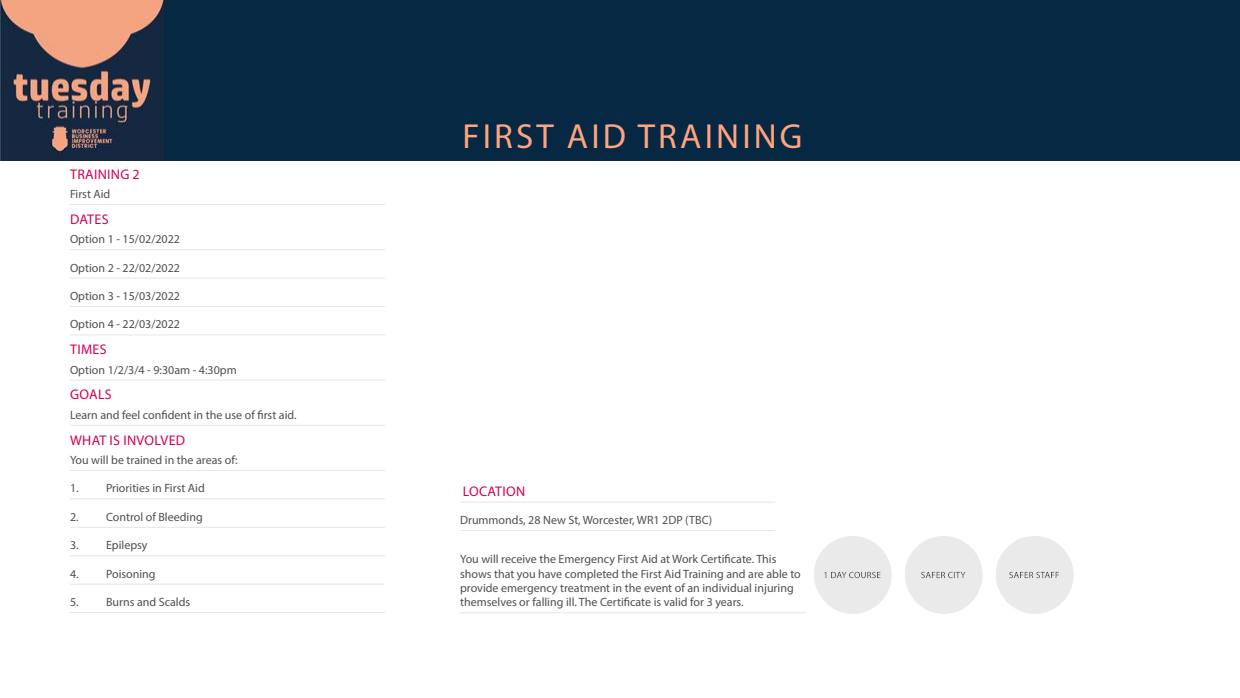
<style>
.page{position:relative;width:1240px;height:698px;background:#fff}
.page>*{position:absolute;margin:0;border:0;box-sizing:border-box;transform-origin:0 0}
.t1{font:34.9px "Myriad Pro";letter-spacing:.09em;color:#ffa47f}
.t2{font:14px "Myriad Pro";letter-spacing:.02em;color:#d40053}
.t3{font:12px/14.4px "Myriad Pro";color:#4f4f4f}
</style>
<div class="page">
<svg style="left:996px;top:536px;width:78px;height:78px;fill:#eaeaea"></svg>
<svg style="left:905px;top:536px;width:78px;height:78px;fill:#eaeaea"></svg>
<svg style="left:814px;top:536px;width:78px;height:78px;fill:#eaeaea"></svg>
<div style="left:0;top:0;width:1240px;height:160px;background:#062842"></div>
<hr style="left:70px;top:204px;width:315px;height:1px;background:#e6e5e8">
<hr style="left:70px;top:249px;width:315px;height:1px;background:#e6e5e8">
<hr style="left:70px;top:278px;width:315px;height:1px;background:#e6e5e8">
<hr style="left:70px;top:306px;width:315px;height:1px;background:#e6e5e8">
<hr style="left:70px;top:334px;width:315px;height:1px;background:#e6e5e8">
<hr style="left:70px;top:380px;width:315px;height:1px;background:#e6e5e8">
<hr style="left:70px;top:425px;width:315px;height:1px;background:#e6e5e8">
<hr style="left:70px;top:470px;width:315px;height:1px;background:#e6e5e8">
<hr style="left:70px;top:498px;width:315px;height:1px;background:#e6e5e8">
<hr style="left:70px;top:527px;width:315px;height:1px;background:#e6e5e8">
<hr style="left:70px;top:555px;width:315px;height:1px;background:#e6e5e8">
<hr style="left:70px;top:584px;width:315px;height:1px;background:#e6e5e8">
<hr style="left:70px;top:612px;width:315px;height:1px;background:#e6e5e8">
<img style="left:0;top:0;width:163px;height:160px">
<hr style="left:460px;top:612px;width:346px;height:1px;background:#e6e5e8">
<hr style="left:460px;top:502px;width:315px;height:1px;background:#e6e5e8">
<hr style="left:460px;top:530px;width:315px;height:1px;background:#e6e5e8">
<p class="t2" style="left:70px;top:165px;width:71px">TRAINING 2</p>
<p class="t3" style="left:70px;top:187px;width:42px">First Aid</p>
<p class="t2" style="left:70px;top:210px;width:40px">DATES</p>
<p class="t3" style="left:70px;top:232px;width:112px">Option 1 - 15/02/2022</p>
<p class="t3" style="left:70px;top:260px;width:112px">Option 2 - 22/02/2022</p>
<p class="t3" style="left:70px;top:289px;width:112px">Option 3 - 15/03/2022</p>
<p class="t3" style="left:70px;top:317px;width:112px">Option 4 - 22/03/2022</p>
<p class="t2" style="left:70px;top:341px;width:38px">TIMES</p>
<p class="t3" style="left:70px;top:362px;width:168px">Option 1/2/3/4 - 9:30am - 4:30pm</p>
<p class="t2" style="left:70px;top:386px;width:43px">GOALS</p>
<p class="t3" style="left:70px;top:407px;width:228px">Learn and feel confident in the use of first aid.</p>
<p class="t2" style="left:70px;top:431px;width:117px">WHAT IS INVOLVED</p>
<p class="t3" style="left:70px;top:453px;width:169px">You will be trained in the areas of:</p>
<p class="t3" style="left:70px;top:481px;width:136px">1. Priorities in First Aid</p>
<p class="t3" style="left:70px;top:509px;width:134px">2. Control of Bleeding</p>
<p class="t3" style="left:70px;top:538px;width:79px">3. Epilepsy</p>
<p class="t3" style="left:70px;top:566px;width:87px">4. Poisoning</p>
<p class="t3" style="left:70px;top:595px;width:122px">5. Burns and Scalds</p>
<h1 class="t1" style="left:463px;top:115px;width:341px">FIRST AID TRAINING</h1>
<p class="t2" style="left:463px;top:482px;width:64px">LOCATION</p>
<p class="t3" style="left:460px;top:513px;width:254px">Drummonds, 28 New St, Worcester, WR1 2DP (TBC)</p>
<p class="t3" style="left:460px;top:552px;width:342px">You will receive the Emergency First Aid at Work Certificate. This shows that you have completed the First Aid Training and are able to provide emergency treatment in the event of an individual injuring themselves or falling ill. The Certificate is valid for 3 years.</p>
</div>
